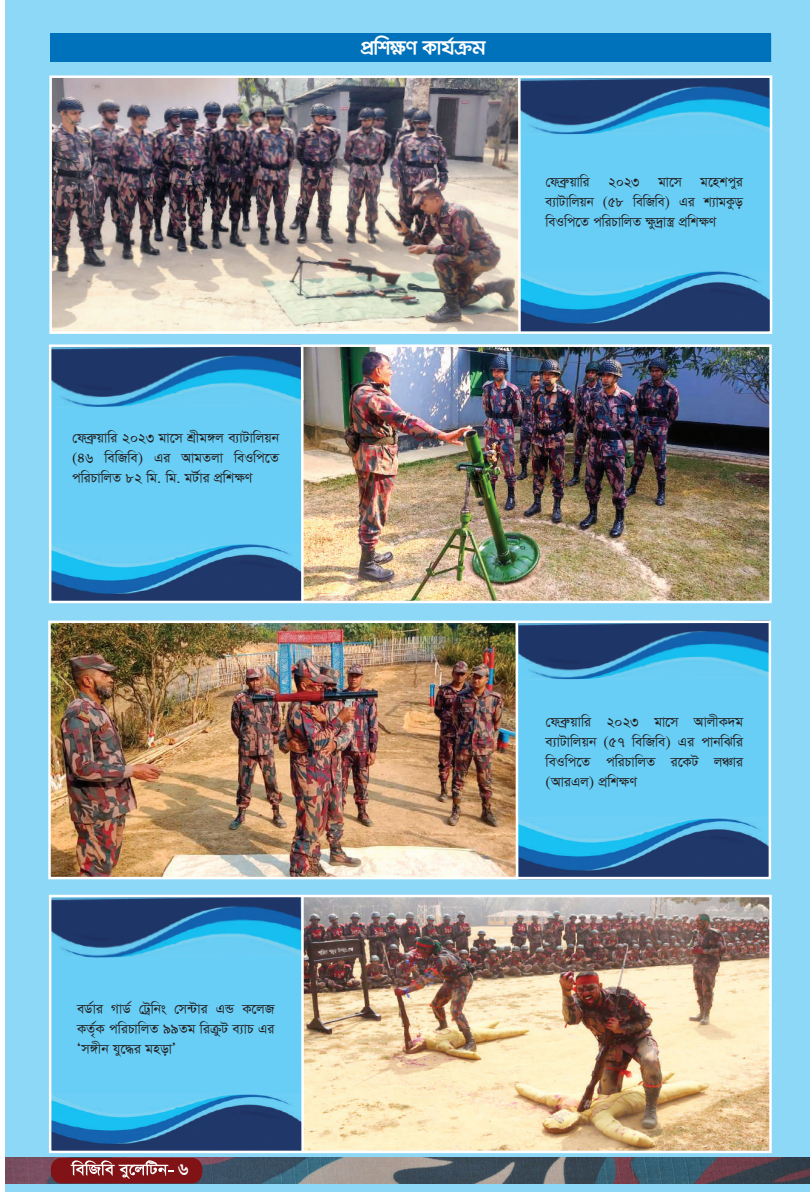
<style>
.page{position:relative;width:810px;height:1195px;background:#fff}
.page>*{position:absolute;margin:0;border:0;box-sizing:border-box;transform-origin:0 0}
.t1{font:25px "Kongsho MJ Bold";color:#fff}
.t2{font:700 19.25px "Sutonny MJ";color:#fff;scale:1.07 1}
.t3{font:16.25px/20px "Sutonny MJ";color:#231f20;text-align:justify}
</style>
<div class="page">
<div style="left:6px;top:0;width:804px;height:1191px;background:#8dd7f7"></div>
<img style="left:6px;top:1158px;width:804px;height:25px">
<div style="left:51px;top:1158px;width:151px;height:25px;background:#811316;border-radius:11px"></div>
<svg style="left:70px;top:1160px;width:103px;height:19px"></svg>
<div style="left:518px;top:680px;width:250px;height:138px;background:#69cef5"></div>
<img style="left:518px;top:818px;width:250px;height:58px">
<img style="left:518px;top:623px;width:250px;height:57px">
<img style="left:51px;top:623px;width:465px;height:253px">
<div style="left:48px;top:620px;width:723px;height:259px;border:2px solid #fff"></div>
<hr style="left:516px;top:622px;width:2px;height:256px;background:#fff">
<div style="left:52px;top:407px;width:249px;height:136px;background:#69cef5"></div>
<img style="left:52px;top:543px;width:249px;height:57px">
<img style="left:52px;top:347px;width:249px;height:60px">
<img style="left:304px;top:347px;width:465px;height:253px">
<div style="left:49px;top:344px;width:723px;height:259px;border:2px solid #fff"></div>
<hr style="left:301px;top:346px;width:3px;height:257px;background:#fff">
<div style="left:521px;top:135px;width:248px;height:136px;background:#69cef5"></div>
<img style="left:521px;top:271px;width:248px;height:60px">
<img style="left:521px;top:78px;width:248px;height:57px">
<img style="left:52px;top:78px;width:466px;height:253px">
<div style="left:49px;top:75px;width:723px;height:259px;border:2px solid #fff"></div>
<hr style="left:518px;top:77px;width:3px;height:256px;background:#fff">
<div style="left:52px;top:958px;width:249px;height:136px;background:#69cef5"></div>
<img style="left:52px;top:1094px;width:249px;height:56px">
<img style="left:52px;top:898px;width:249px;height:60px">
<img style="left:304px;top:898px;width:465px;height:252px">
<div style="left:49px;top:895px;width:723px;height:258px;border:2px solid #fff"></div>
<hr style="left:301px;top:896px;width:3px;height:256px;background:#fff">
<div style="left:50px;top:33px;width:721px;height:29px;background:#0072bc"></div>
<p class="t3" style="left:72px;top:428px;width:208px">†DEªÆQVWI 2023 GV‡M KÖXG½J E¨VUVWJQB (46 WEWRWE) GI AVGZJV WEIWC‡Z CWIPVWJZ 82 WG. WG. GU©VI CÖWKŸY</p>
<h1 class="t1" style="left:362px;top:33px;width:125px">cÖwkÿY Kvh©µg</h1>
<p class="t3" style="left:546px;top:173px;width:200px">†DEªÆQVWI 2023 GV‡M G‡NKCYI E¨VUVWJQB (58 WEWRWE) GI K¨VGKZO WEIWC‡Z CWIPVWJZ ŸZ`ªV¯¿ CÖWKŸY</p>
<p class="t3" style="left:77px;top:999px;width:199px">EW©VI MVW© †UªWBS †M›UVI GÛ K‡JR KZ©„K CWIPVWJZ 99ZG WIΜZU E¨VP GI ÔM½XB HY‡×I GNOVÕ</p>
<p class="t2" style="left:178px;top:1158px;width:11px">6</p>
<p class="t3" style="left:546px;top:713px;width:199px">†DEªÆQVWI 2023 GV‡M AVJXK`G E¨VUVWJQB (57 WEWRWE) GI CVBWSWI WEIWC‡Z CWIPVWJZ I‡KU JÂVI (AVIGJ) CÖWKŸY</p>
</div>
